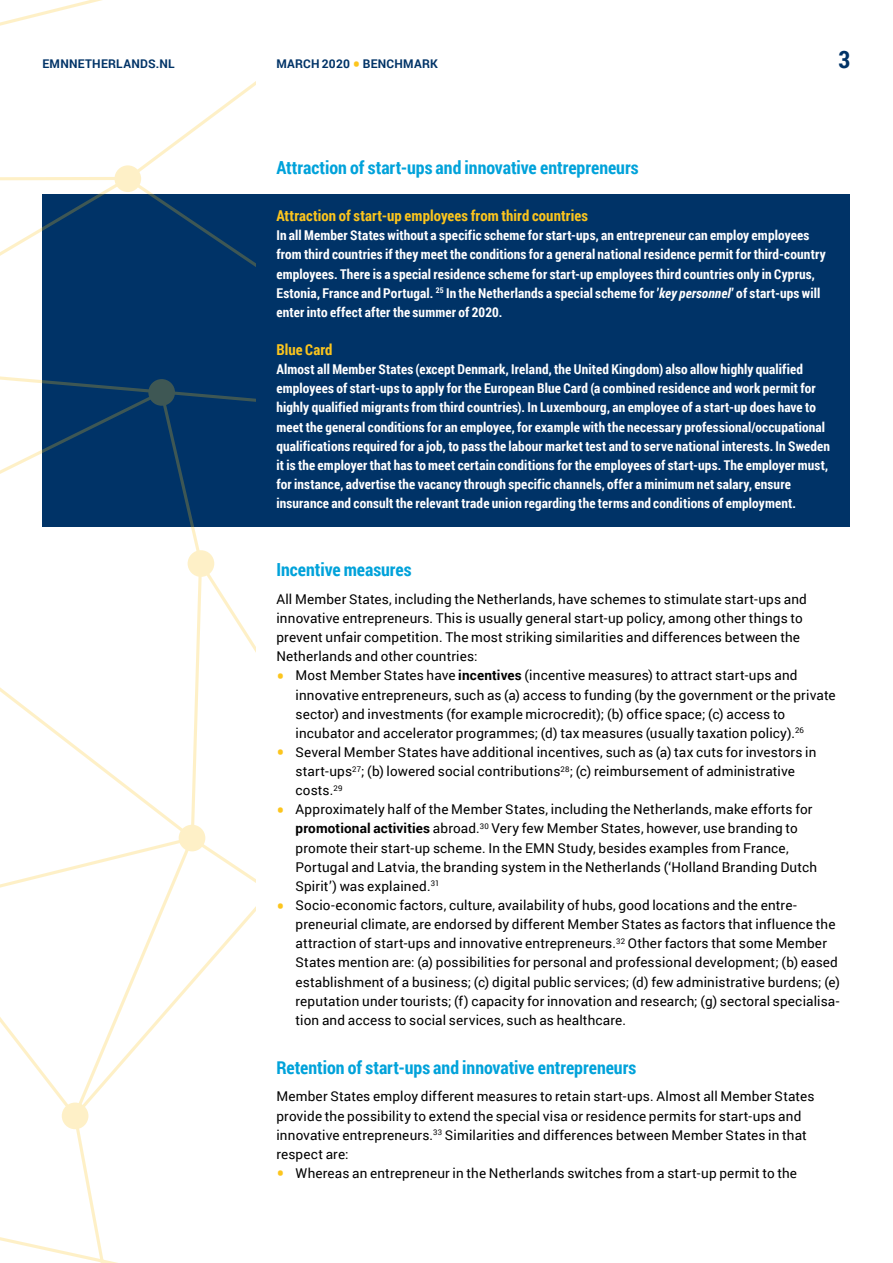
<style>
.page{position:relative;width:893px;height:1263px;background:#fff}
.page>*{position:absolute;margin:0;border:0;box-sizing:border-box;transform-origin:0 0}
.t1{font:700 24px "Roboto Condensed";color:#003367}
.t2{font:700 18px "Roboto Condensed";color:#00a2da}
.t3{font:700 15px "Roboto Condensed";letter-spacing:.005em;color:#fcc51d}
.t4{font:13.5px/19.2px "Roboto";letter-spacing:.01em;color:#000}
.t5{font:700 13.5px/19.2px "Roboto Condensed";letter-spacing:.01em;color:#fff}
.t6{font:700 12px "Roboto";letter-spacing:.02em;color:#003367}
.s1{font-weight:400;font-size:24px;color:#fcc51d}
.s2{font-style:italic}
.s3{font-size:24px;color:#fcc51d}
.s4{font-weight:700}
</style>
<div class="page">
<div style="left:43px;top:194px;width:807px;height:333px;background:#003367"></div>
<svg style="left:0;top:0;width:255px;height:1263px"></svg>
<p class="t6" style="left:43px;top:55px;width:134px">EMNNETHERLANDS.NL</p>
<p class="t6" style="left:276px;top:55px;width:163px">MARCH 2020 <span class="s1">•</span> BENCHMARK</p>
<h1 class="t1" style="left:838px;top:43px;width:13px">3</h1>
<h2 class="t2" style="left:276px;top:155px;width:364px">Attraction of start-ups and innovative entrepreneurs</h2>
<p class="t3" style="left:276px;top:205px;width:313px">Attraction of start-up employees from third countries</p>
<p class="t5" style="left:276px;top:225px;width:551px">In all Member States without a specific scheme for start-ups, an entrepreneur can employ employees from third countries if they meet the conditions for a general national residence permit for third-country employees. There is a special residence scheme for start-up employees third countries only in Cyprus, Estonia, France and Portugal. <sup>25</sup> In the Netherlands a special scheme for ’<span class="s2">key personnel</span>’ of start-ups will enter into effect after the summer of 2020.</p>
<p class="t3" style="left:276px;top:339px;width:58px">Blue Card</p>
<p class="t5" style="left:276px;top:359px;width:555px">Almost all Member States (except Denmark, Ireland, the United Kingdom) also allow highly qualified employees of start-ups to apply for the European Blue Card (a combined residence and work permit for highly qualified migrants from third countries). In Luxembourg, an employee of a start-up does have to meet the general conditions for an employee, for example with the necessary professional/occupational qualifications required for a job, to pass the labour market test and to serve national interests. In Sweden it is the employer that has to meet certain conditions for the employees of start-ups. The employer must, for instance, advertise the vacancy through specific channels, offer a minimum net salary, ensure insurance and consult the relevant trade union regarding the terms and conditions of employment.</p>
<h2 class="t2" style="left:276px;top:557px;width:137px">Incentive measures</h2>
<p class="t4" style="left:276px;top:589px;width:532px">All Member States, including the Netherlands, have schemes to stimulate start-ups and innovative entrepreneurs. This is usually general start-up policy, among other things to prevent unfair competition. The most striking similarities and differences between the Netherlands and other countries:</p>
<p class="t4" style="left:296px;top:665px;width:542px;text-indent:-19px"><span class="s3">•</span> Most Member States have <span class="s4">incentives</span> (incentive measures) to attract start-ups and innovative entrepreneurs, such as (a) access to funding (by the government or the private sector) and investments (for example microcredit); (b) office space; (c) access to incubator and accelerator programmes; (d) tax measures (usually taxation policy).<sup>26</sup></p>
<p class="t4" style="left:296px;top:742px;width:522px;text-indent:-19px"><span class="s3">•</span> Several Member States have additional incentives, such as (a) tax cuts for investors in start-ups<sup>27</sup>; (b) lowered social contributions<sup>28</sup>; (c) reimbursement of administrative costs.<sup>29</sup></p>
<p class="t4" style="left:296px;top:799px;width:523px;text-indent:-19px"><span class="s3">•</span> Approximately half of the Member States, including the Netherlands, make efforts for <span class="s4">promotional activities</span> abroad.<sup>30</sup> Very few Member States, however, use branding to promote their start-up scheme. In the EMN Study, besides examples from France, Portugal and Latvia, the branding system in the Netherlands (‘Holland Branding Dutch Spirit’) was explained.<sup>31</sup></p>
<p class="t4" style="left:296px;top:895px;width:546px;text-indent:-19px"><span class="s3">•</span> Socio-economic factors, culture, availability of hubs, good locations and the entre&shy;preneurial climate, are endorsed by different Member States as factors that influence the attraction of start-ups and innovative entrepreneurs.<sup>32</sup> Other factors that some Member States mention are: (a) possibilities for personal and professional development; (b) eased establishment of a business; (c) digital public services; (d) few administrative burdens; (e) reputation under tourists; (f) capacity for innovation and research; (g) sectoral specialisa&shy;tion and access to social services, such as healthcare.</p>
<h2 class="t2" style="left:276px;top:1054px;width:361px">Retention of start-ups and innovative entrepreneurs</h2>
<p class="t4" style="left:276px;top:1086px;width:540px">Member States employ different measures to retain start-ups. Almost all Member States provide the possibility to extend the special visa or residence permits for start-ups and innovative entrepreneurs.<sup>33</sup> Similarities and differences between Member States in that respect are:</p>
<p class="t4" style="left:276px;top:1163px;width:522px"><span class="s3">•</span> Whereas an entrepreneur in the Netherlands switches from a start-up permit to the</p>
</div>
